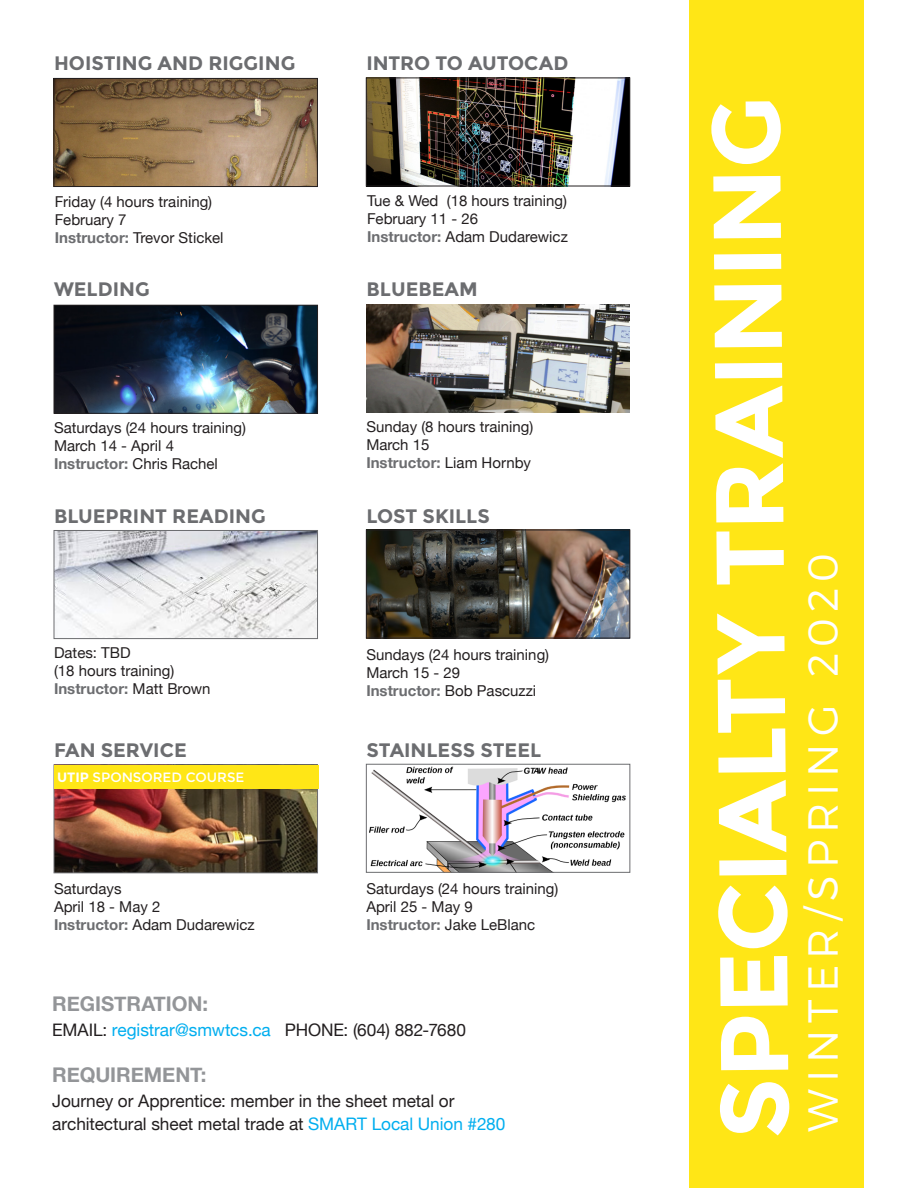
<style>
.page{position:relative;width:918px;height:1188px;background:#fff}
.page>*{position:absolute;margin:0;border:0;box-sizing:border-box;transform-origin:0 0}
.Subhead{font:700 96px "Montserrat";color:#fff}
.Subhead-2{font:300 42px "Montserrat";letter-spacing:.165em;color:#fff}
.Side_Bars_Title{font:700 20.25px "Helvetica Neue";letter-spacing:-.005em;color:#939598}
.Subhead-3{font:700 19.5px "Montserrat";color:#6c6d70}
.Side_Bars_Title-2{font:17.25px "Helvetica Neue";letter-spacing:-.005em;color:#231f20}
.t1{font:15px "Helvetica Neue";color:#231f20}
.t2{font:700 15px "Helvetica Neue";color:#6c6d70}
.Subhead-4{font:13.5px "Montserrat";color:#fff}
.s1{font-weight:700;color:#6c6d70}
.s2{font-weight:400;color:#231f20}
.s3{font-weight:700}
.s4{color:#00aeef}
</style>
<div class="page">
<img style="left:56px;top:80px;width:260px;height:105px">
<div style="left:54px;top:78px;width:264px;height:109px;border:1px solid #231f20"></div>
<div style="left:690px;top:0;width:174px;height:1188px;background:#ffe616"></div>
<img style="left:56px;top:307px;width:260px;height:104px">
<div style="left:54px;top:305px;width:264px;height:108px;border:1px solid #231f20"></div>
<img style="left:56px;top:532px;width:260px;height:105px">
<div style="left:54px;top:530px;width:264px;height:109px;border:1px solid #6c6d70"></div>
<img style="left:56px;top:788px;width:260px;height:83px">
<div style="left:54px;top:765px;width:264px;height:108px;border:1px solid #6c6d70"></div>
<img style="left:368px;top:80px;width:260px;height:104px">
<div style="left:366px;top:78px;width:264px;height:108px;border:1px solid #231f20"></div>
<img style="left:366px;top:305px;width:264px;height:108px">
<img style="left:368px;top:532px;width:260px;height:104px">
<div style="left:366px;top:530px;width:264px;height:108px;border:1px solid #231f20"></div>
<img style="left:369px;top:766px;width:257px;height:104px">
<div style="left:366px;top:764px;width:264px;height:108px;border:1px solid #6c6d70"></div>
<div style="left:54px;top:765px;width:264px;height:23px;background:#ffe616"></div>
<p class="Subhead-3" style="left:54px;top:52px;width:243px">HOISTING AND RIGGING</p>
<p class="Subhead-3" style="left:367px;top:52px;width:203px">INTRO TO AUTOCAD</p>
<p class="t1" style="left:55px;top:191px;width:159px">Friday (4 hours training)</p>
<p class="t1" style="left:55px;top:209px;width:73px">February 7</p>
<p class="t1" style="left:55px;top:227px;width:170px"><span class="s1">Instructor:</span> Trevor Stickel</p>
<p class="t1" style="left:367px;top:190px;width:202px">Tue &amp; Wed (18 hours training)</p>
<p class="t1" style="left:367px;top:208px;width:113px">February 11 - 26</p>
<p class="t1" style="left:367px;top:226px;width:202px"><span class="s1">Instructor:</span> Adam Dudarewicz</p>
<p class="Subhead-3" style="left:54px;top:278px;width:97px">WELDING</p>
<p class="Subhead-3" style="left:367px;top:278px;width:113px">BLUEBEAM</p>
<p class="t1" style="left:54px;top:417px;width:193px">Saturdays (24 hours training)</p>
<p class="t1" style="left:54px;top:435px;width:122px">March 14 - April 4</p>
<p class="t2" style="left:54px;top:452px;width:165px">Instructor: <span class="s2">Chris Rachel</span></p>
<p class="t1" style="left:366px;top:416px;width:168px">Sunday (8 hours training)</p>
<p class="t1" style="left:366px;top:434px;width:65px">March 15</p>
<p class="t2" style="left:366px;top:451px;width:166px">Instructor: <span class="s2">Liam Hornby</span></p>
<p class="Subhead-3" style="left:54px;top:504px;width:213px">BLUEPRINT READING</p>
<p class="Subhead-3" style="left:367px;top:504px;width:125px">LOST SKILLS</p>
<p class="t1" style="left:54px;top:641px;width:78px">Dates: TBD</p>
<p class="t1" style="left:54px;top:659px;width:122px">(18 hours training)</p>
<p class="t2" style="left:54px;top:676px;width:158px">Instructor: <span class="s2">Matt Brown</span></p>
<p class="t1" style="left:366px;top:644px;width:184px">Sundays (24 hours training)</p>
<p class="t1" style="left:366px;top:662px;width:95px">March 15 - 29</p>
<p class="t2" style="left:366px;top:679px;width:171px">Instructor: <span class="s2">Bob Pascuzzi</span></p>
<p class="Subhead-3" style="left:54px;top:738px;width:134px">FAN SERVICE</p>
<p class="Subhead-3" style="left:367px;top:738px;width:176px">STAINLESS STEEL</p>
<p class="Subhead-4" style="left:57px;top:770px;width:189px"><span class="s3">UTIP</span> SPONSORED COURSE</p>
<p class="t1" style="left:54px;top:878px;width:69px">Saturdays</p>
<p class="t1" style="left:54px;top:896px;width:108px">April 18 - May 2</p>
<p class="t1" style="left:54px;top:914px;width:202px"><span class="s1">Instructor:</span> Adam Dudarewicz</p>
<p class="t1" style="left:366px;top:878px;width:193px">Saturdays (24 hours training)</p>
<p class="t1" style="left:366px;top:896px;width:108px">April 25 - May 9</p>
<p class="t2" style="left:366px;top:913px;width:170px">Instructor: <span class="s2">Jake LeBlanc</span></p>
<p class="Side_Bars_Title" style="left:52px;top:988px;width:157px">REGISTRATION:</p>
<p class="Side_Bars_Title-2" style="left:52px;top:1018px;width:415px">EMAIL: <span class="s4">registrar@smwtcs.ca</span> PHONE: (604) 882-7680</p>
<p class="Side_Bars_Title" style="left:52px;top:1059px;width:156px">REQUIREMENT:</p>
<p class="Side_Bars_Title-2" style="left:52px;top:1089px;width:404px">Journey or Apprentice: member in the sheet metal or</p>
<p class="Side_Bars_Title-2" style="left:52px;top:1111px;width:455px">architectural sheet metal trade at <span class="s4">SMART Local Union #280</span></p>
<p class="Subhead" style="left:702px;top:1140px;width:1044px;rotate:-91deg">SPECIALTY TRAINING</p>
<p class="Subhead-2" style="left:797px;top:1132px;width:580px;rotate:-90deg">WINTER/SPRING 2020</p>
</div>
